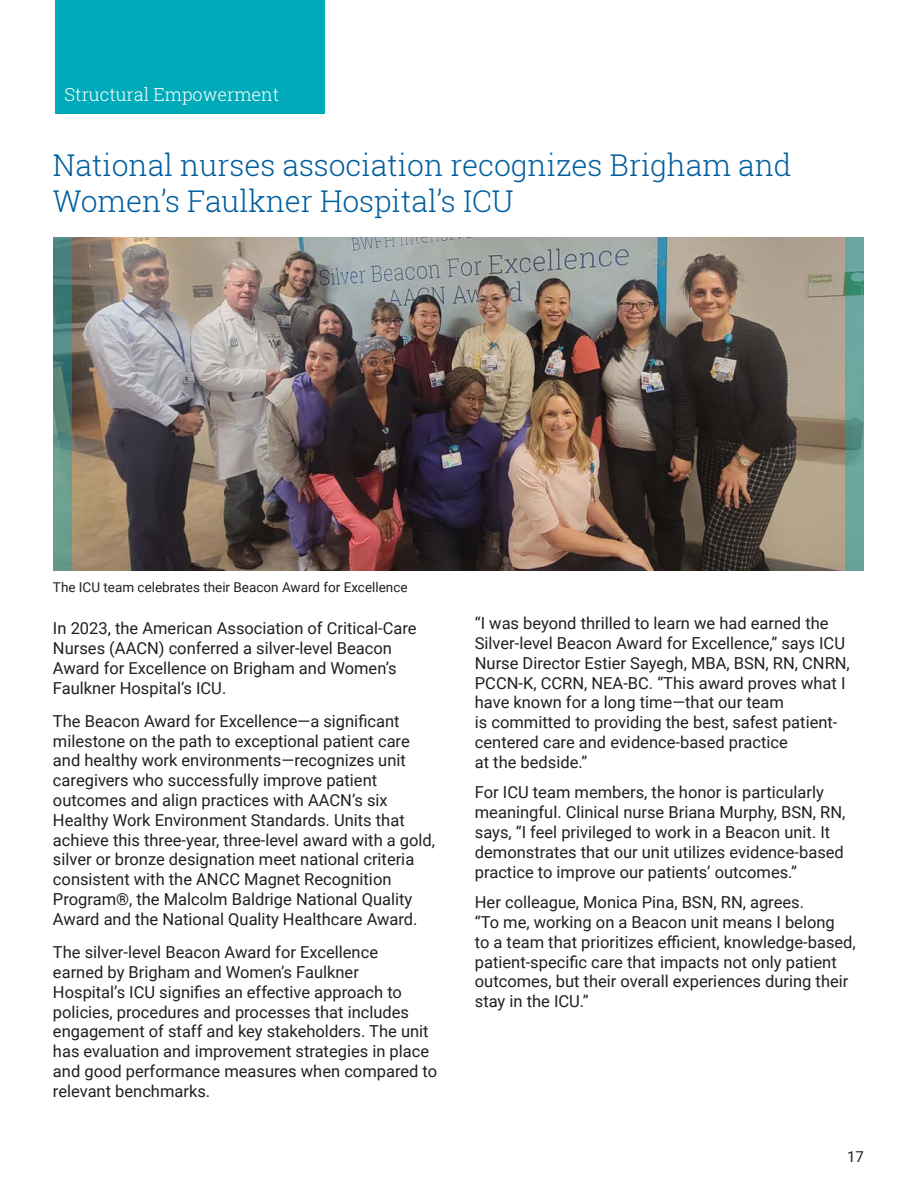
<style>
.page{position:relative;width:918px;height:1188px;background:#fff}
.page>*{position:absolute;margin:0;border:0;box-sizing:border-box;transform-origin:0 0}
.Headline{font:300 30px/36px "Roboto Slab";letter-spacing:-.005em;color:#005e9e}
.Body{font:300 18px "Roboto Slab";color:#fff}
.Body-2{font:16.5px/19.8px "Roboto";color:#231f20}
.t1{font:15px "Roboto";color:#231f20}
.Body-3{font:13.5px "Roboto";color:#231f20}
</style>
<div class="page">
<div style="left:55px;top:0;width:270px;height:113px;background:#00aab8"></div>
<img style="left:53px;top:237px;width:793px;height:333px">
<svg style="left:54px;top:237px;width:18px;height:333px;background:#558a80"></svg>
<svg style="left:846px;top:237px;width:18px;height:333px;background:#66a198"></svg>
<p class="Body" style="left:65px;top:82px;width:216px">Structural Empowerment</p>
<p class="Headline" style="left:53px;top:147px;width:740px">National nurses association recognizes Brigham and<br>Women’s Faulkner Hospital’s ICU</p>
<p class="Body-3" style="left:53px;top:577px;width:356px">The ICU team celebrates their Beacon Award for Excellence</p>
<p class="Body-2" style="left:53px;top:618px;width:365px">In 2023, the American Association of Critical-Care Nurses (AACN) conferred a silver-level Beacon Award for Excellence on Brigham and Women’s Faulkner Hospital’s ICU.</p>
<p class="Body-2" style="left:53px;top:711px;width:384px">The Beacon Award for Excellence—a significant milestone on the path to exceptional patient care and healthy work environments—recognizes unit caregivers who successfully improve patient outcomes and align practices with AACN’s six Healthy Work Environment Standards. Units that achieve this three-year, three-level award with a gold, silver or bronze designation meet national criteria consistent with the ANCC Magnet Recognition Program®, the Malcolm Baldrige National Quality Award and the National Quality Healthcare Award.</p>
<p class="Body-2" style="left:53px;top:942px;width:386px">The silver-level Beacon Award for Excellence<br>earned by Brigham and Women’s Faulkner<br>Hospital’s ICU signifies an effective approach to policies, procedures and processes that includes engagement of staff and key stakeholders. The unit has evaluation and improvement strategies in place and good performance measures when compared to relevant benchmarks.</p>
<p class="Body-2" style="left:475px;top:613px;width:377px">“I was beyond thrilled to learn we had earned the Silver-level Beacon Award for Excellence,” says ICU Nurse Director Estier Sayegh, MBA, BSN, RN, CNRN, PCCN-K, CCRN, NEA-BC. “This award proves what I have known for a long time—that our team<br>is committed to providing the best, safest patient&shy;centered care and evidence-based practice<br>at the bedside.”</p>
<p class="Body-2" style="left:475px;top:782px;width:372px">For ICU team members, the honor is particularly meaningful. Clinical nurse Briana Murphy, BSN, RN, says, “I feel privileged to work in a Beacon unit. It demonstrates that our unit utilizes evidence-based practice to improve our patients’ outcomes.”</p>
<p class="Body-2" style="left:475px;top:892px;width:382px">Her colleague, Monica Pina, BSN, RN, agrees.<br>“To me, working on a Beacon unit means I belong<br>to a team that prioritizes efficient, knowledge-based, patient-specific care that impacts not only patient outcomes, but their overall experiences during their stay in the ICU.”</p>
<p class="t1" style="left:847px;top:1146px;width:18px">17</p>
</div>
